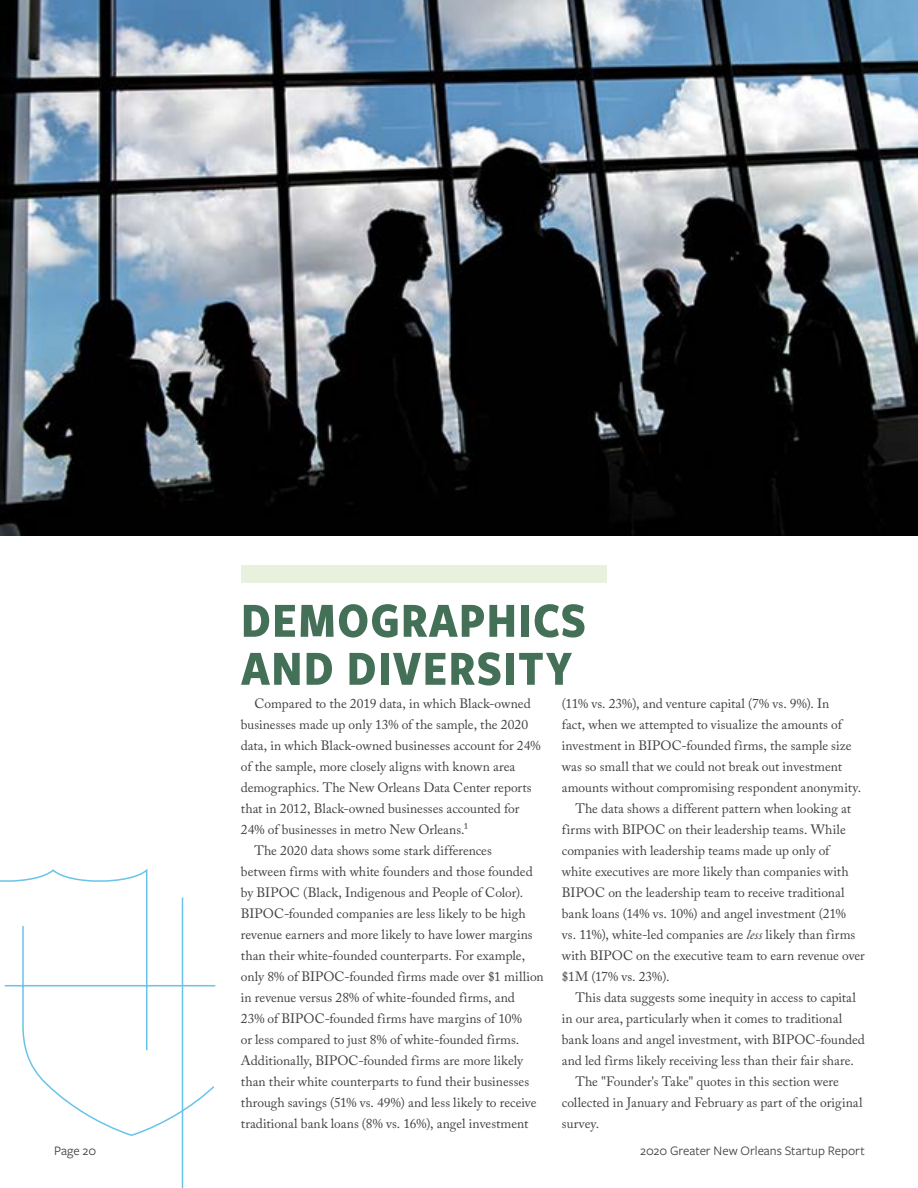
<style>
.page{position:relative;width:918px;height:1188px;background:#fff}
.page>*{position:absolute;margin:0;border:0;box-sizing:border-box;transform-origin:0 0}
.t1{font:700 51px/48px "Freight Sans Cnd Pro";letter-spacing:.02em;color:#447058}
.t2{font:13.5px "Adobe Caslon Pro";color:#414042}
.t3{font:13.5px "Freight Sans Pro";color:#414042}
.s1{font-style:italic}
</style>
<div class="page">
<div style="left:241px;top:565px;width:366px;height:18px;background:#e8f1dd"></div>
<img style="left:0;top:0;width:918px;height:536px">
<svg style="left:0;top:868px;width:216px;height:269px"></svg>
<hr style="left:182px;top:897px;width:1px;height:291px;background:#68c3e8">
<h1 class="t1" style="left:241px;top:594px;width:347px">DEMOGRAPHICS<br>AND DIVERSITY</h1>
<p class="t2" style="left:254px;top:695px;width:278px">Compared to the 2019 data, in which Black-owned</p>
<p class="t2" style="left:241px;top:716px;width:289px">businesses made up only 13% of the sample, the 2020</p>
<p class="t2" style="left:241px;top:737px;width:301px">data, in which Black-owned businesses account for 24%</p>
<p class="t2" style="left:241px;top:758px;width:276px">of the sample, more closely aligns with known area</p>
<p class="t2" style="left:241px;top:779px;width:292px">demographics. The New Orleans Data Center reports</p>
<p class="t2" style="left:241px;top:800px;width:280px">that in 2012, Black-owned businesses accounted for</p>
<p class="t2" style="left:241px;top:821px;width:229px">24% of businesses in metro New Orleans.1</p>
<p class="t2" style="left:254px;top:842px;width:239px">The 2020 data shows some stark differences</p>
<p class="t2" style="left:241px;top:863px;width:293px">between firms with white founders and those founded</p>
<p class="t2" style="left:241px;top:884px;width:284px">by BIPOC (Black, Indigenous and People of Color).</p>
<p class="t2" style="left:241px;top:905px;width:286px">BIPOC-founded companies are less likely to be high</p>
<p class="t2" style="left:241px;top:926px;width:293px">revenue earners and more likely to have lower margins</p>
<p class="t2" style="left:241px;top:947px;width:286px">than their white-founded counterparts. For example,</p>
<p class="t2" style="left:241px;top:968px;width:304px">only 8% of BIPOC-founded firms made over $1 million</p>
<p class="t2" style="left:241px;top:989px;width:276px">in revenue versus 28% of white-founded firms, and</p>
<p class="t2" style="left:241px;top:1010px;width:283px">23% of BIPOC-founded firms have margins of 10%</p>
<p class="t2" style="left:241px;top:1031px;width:280px">or less compared to just 8% of white-founded firms.</p>
<p class="t2" style="left:241px;top:1052px;width:284px">Additionally, BIPOC-founded firms are more likely</p>
<p class="t2" style="left:241px;top:1073px;width:290px">than their white counterparts to fund their businesses</p>
<p class="t2" style="left:241px;top:1094px;width:297px">through savings (51% vs. 49%) and less likely to receive</p>
<p class="t2" style="left:241px;top:1115px;width:289px">traditional bank loans (8% vs. 16%), angel investment</p>
<p class="t2" style="left:562px;top:695px;width:269px">(11% vs. 23%), and venture capital (7% vs. 9%). In</p>
<p class="t2" style="left:562px;top:716px;width:282px">fact, when we attempted to visualize the amounts of</p>
<p class="t2" style="left:562px;top:737px;width:291px">investment in BIPOC-founded firms, the sample size</p>
<p class="t2" style="left:562px;top:758px;width:282px">was so small that we could not break out investment</p>
<p class="t2" style="left:562px;top:779px;width:301px">amounts without compromising respondent anonymity.</p>
<p class="t2" style="left:575px;top:800px;width:277px">The data shows a different pattern when looking at</p>
<p class="t2" style="left:562px;top:821px;width:285px">firms with BIPOC on their leadership teams. While</p>
<p class="t2" style="left:562px;top:842px;width:269px">companies with leadership teams made up only of</p>
<p class="t2" style="left:562px;top:863px;width:288px">white executives are more likely than companies with</p>
<p class="t2" style="left:562px;top:884px;width:284px">BIPOC on the leadership team to receive traditional</p>
<p class="t2" style="left:562px;top:905px;width:285px">bank loans (14% vs. 10%) and angel investment (21%</p>
<p class="t2" style="left:562px;top:926px;width:295px">vs. 11%), white-led companies are <span class="s1">less</span> likely than firms</p>
<p class="t2" style="left:562px;top:947px;width:305px">with BIPOC on the executive team to earn revenue over</p>
<p class="t2" style="left:562px;top:968px;width:109px">$1M (17% vs. 23%).</p>
<p class="t2" style="left:575px;top:989px;width:282px">This data suggests some inequity in access to capital</p>
<p class="t2" style="left:562px;top:1010px;width:282px">in our area, particularly when it comes to traditional</p>
<p class="t2" style="left:562px;top:1031px;width:304px">bank loans and angel investment, with BIPOC-founded</p>
<p class="t2" style="left:562px;top:1052px;width:294px">and led firms likely receiving less than their fair share.</p>
<p class="t2" style="left:575px;top:1073px;width:265px">The "Founder's Take" quotes in this section were</p>
<p class="t2" style="left:562px;top:1094px;width:302px">collected in January and February as part of the original</p>
<p class="t2" style="left:562px;top:1115px;width:39px">survey.</p>
<p class="t3" style="left:54px;top:1142px;width:44px">Page 20</p>
<p class="t3" style="left:640px;top:1142px;width:226px">2020 Greater New Orleans Startup Report</p>
</div>
